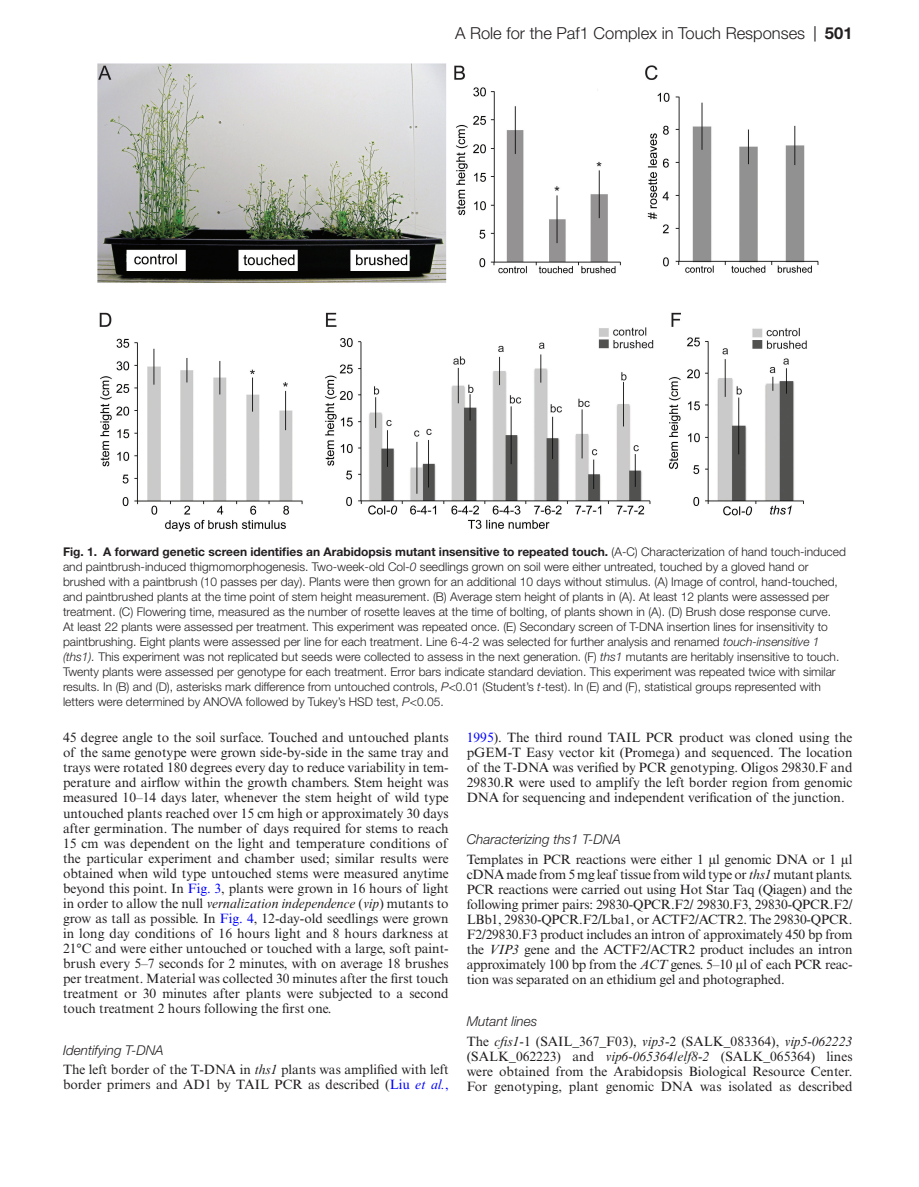
<style>
.page{position:relative;width:919px;height:1187px;background:#fff}
.page>*{position:absolute;margin:0;border:0;box-sizing:border-box;transform-origin:0 0}
.t1{font:300 16.5px "Helvetica Neue LT Std";color:#231f20}
.t2{font:13.5px/15px "Times New Roman MT Std";color:#231f20;text-align:justify}
.t3{font:italic 300 13.5px "Helvetica Neue LT Std";color:#231f20}
.t4{font:300 12px/15px "Helvetica Neue LT Std";color:#231f20}
.s1{font-family:"Times New Roman MT Std";font-weight:400}
.s2{font-weight:700}
.s3{font-style:italic}
.s4{color:#00f}
.s5{font-style:italic;color:#00f}
.s6{font-family:"Gandhari Unicode"}
</style>
<div class="page">
<img style="left:98px;top:63px;width:720px;height:468px">
<p class="t1" style="left:455px;top:23px;width:399px">A Role for the Paf1 Complex in Touch Responses <span class="s1">|</span> <span class="s2">501</span></p>
<p class="t4" style="left:63px;top:543px;width:784px"><span class="s2">Fig. 1. A forward genetic screen identifies an Arabidopsis mutant insensitive to repeated touch.</span> (A-C) Characterization of hand touch-induced and paintbrush-induced thigmomorphogenesis. Two-week-old Col<span class="s3">-0</span> seedlings grown on soil were either untreated, touched by a gloved hand or brushed with a paintbrush (10 passes per day). Plants were then grown for an additional 10 days without stimulus. (A) Image of control, hand-touched, and paintbrushed plants at the time point of stem height measurement. (B) Average stem height of plants in (A). At least 12 plants were assessed per treatment. (C) Flowering time, measured as the number of rosette leaves at the time of bolting, of plants shown in (A). (D) Brush dose response curve.<br>At least 22 plants were assessed per treatment. This experiment was repeated once. (E) Secondary screen of T-DNA insertion lines for insensitivity to paintbrushing. Eight plants were assessed per line for each treatment. Line 6-4-2 was selected for further analysis and renamed <span class="s3">touch-insensitive 1 (ths1).</span> This experiment was not replicated but seeds were collected to assess in the next generation. (F) <span class="s3">ths1</span> mutants are heritably insensitive to touch.<br>Twenty plants were assessed per genotype for each treatment. Error bars indicate standard deviation. This experiment was repeated twice with similar results. In (B) and (D), asterisks mark difference from untouched controls, <span class="s3">P</span>&lt;0.01 (Student’s <span class="s3">t</span>-test). In (E) and (F), statistical groups represented with letters were determined by ANOVA followed by Tukey’s HSD test, <span class="s3">P</span>&lt;0.05.</p>
<p class="t2" style="left:63px;top:730px;width:387px">45 degree angle to the soil surface. Touched and untouched plants of the same genotype were grown side-by-side in the same tray and trays were rotated 180 degrees every day to reduce variability in tem&shy;perature and airflow within the growth chambers. Stem height was measured 10–14 days later, whenever the stem height of wild type untouched plants reached over 15 cm high or approximately 30 days after germination. The number of days required for stems to reach 15 cm was dependent on the light and temperature conditions of the particular experiment and chamber used; similar results were obtained when wild type untouched stems were measured anytime beyond this point. In <span class="s4">Fig. 3</span>, plants were grown in 16 hours of light in order to allow the null <span class="s3">vernalization independence</span> (<span class="s3">vip</span>) mutants to grow as tall as possible. In <span class="s4">Fig. 4</span>, 12-day-old seedlings were grown in long day conditions of 16 hours light and 8 hours darkness at 21°C and were either untouched or touched with a large, soft paint&shy;brush every 5–7 seconds for 2 minutes, with on average 18 brushes per treatment. Material was collected 30 minutes after the first touch treatment or 30 minutes after plants were subjected to a second touch treatment 2 hours following the first one.</p>
<p class="t3" style="left:63px;top:1041px;width:102px">Identifying T-DNA</p>
<p class="t2" style="left:63px;top:1061px;width:387px">The left border of the T-DNA in <span class="s3">ths1</span> plants was amplified with left border primers and AD1 by TAIL PCR as described (<span class="s4">Liu</span> <span class="s5">et al.</span><span class="s4">,</span></p>
<p class="t2" style="left:467px;top:730px;width:387px"><span class="s4">1995</span>). The third round TAIL PCR product was cloned using the pGEM-T Easy vector kit (Promega) and sequenced. The location of the T-DNA was verified by PCR genotyping. Oligos 29830.F and 29830.R were used to amplify the left border region from genomic DNA for sequencing and independent verification of the junction.</p>
<p class="t3" style="left:467px;top:831px;width:155px">Characterizing ths1 T-DNA</p>
<p class="t2" style="left:466px;top:851px;width:387px">Templates in PCR reactions were either 1 <span class="s6">μ</span>l genomic DNA or 1 <span class="s6">μ</span>l cDNA made from 5 mg leaf tissue from wild type or <span class="s3">ths1</span> mutant plants.<br>PCR reactions were carried out using Hot Star Taq (Qiagen) and the following primer pairs: 29830-QPCR.F2/ 29830.F3, 29830-QPCR.F2/ LBb1, 29830-QPCR.F2/Lba1, or ACTF2/ACTR2. The 29830-QPCR.<br>F2/29830.F3 product includes an intron of approximately 450 bp from the <span class="s3">VIP3</span> gene and the ACTF2/ACTR2 product includes an intron approximately 100 bp from the <span class="s3">ACT</span> genes. 5–10 <span class="s6">μ</span>l of each PCR reac&shy;tion was separated on an ethidium gel and photographed.</p>
<p class="t3" style="left:466px;top:1013px;width:72px">Mutant lines</p>
<p class="t2" style="left:466px;top:1033px;width:387px">The <span class="s3">cfis1</span>-1 (SAIL_367_F03), <span class="s3">vip3</span>-2 (SALK_083364), <span class="s3">vip5-062223 </span>(SALK_062223) and <span class="s3">vip6-065364/elf8-2</span> (SALK_065364) lines were obtained from the Arabidopsis Biological Resource Center.<br>For genotyping, plant genomic DNA was isolated as described</p>
</div>
